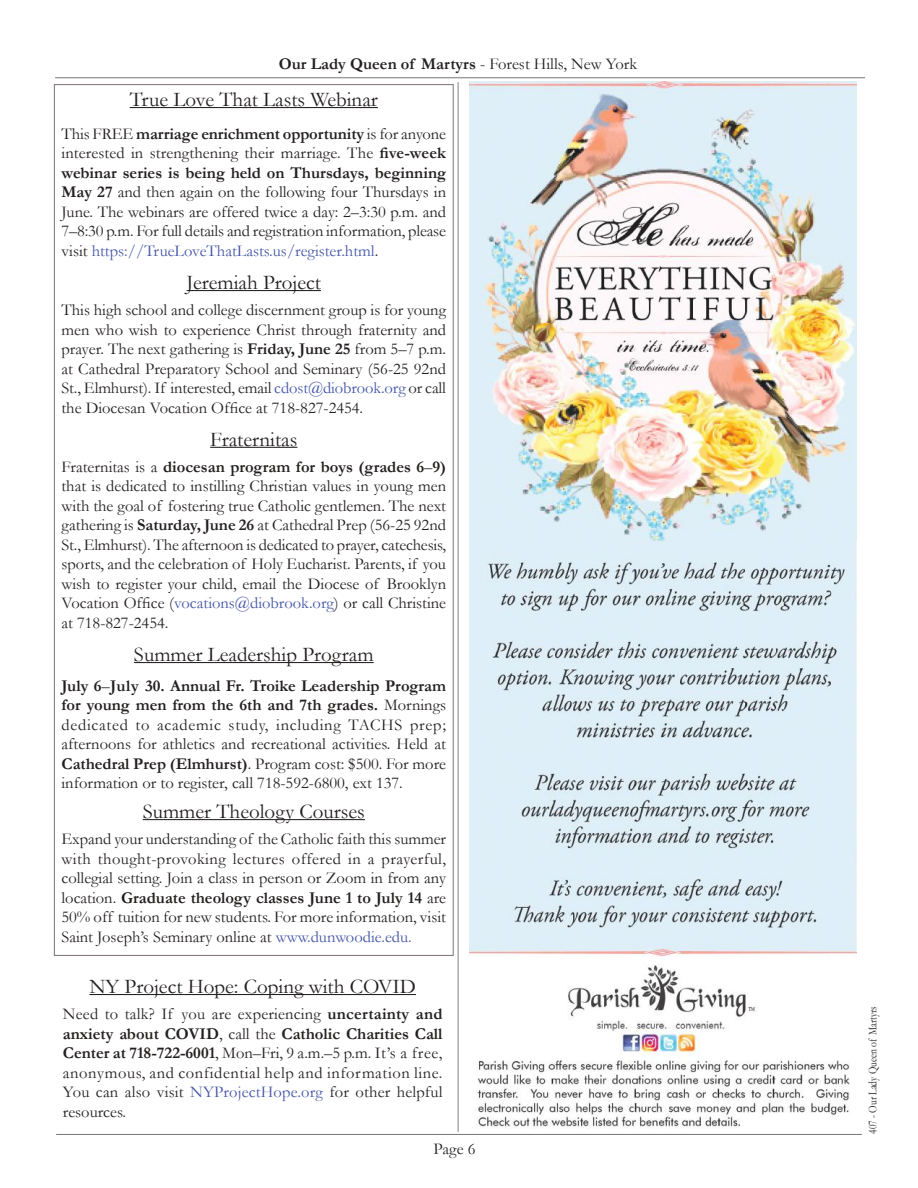
<style>
.page{position:relative;width:918px;height:1188px;background:#fff}
.page>*{position:absolute;margin:0;border:0;box-sizing:border-box;transform-origin:0 0}
.t1{font:21px "Garamond";color:#241f1f}
.t2{font:16.5px/19.5px "Garamond";color:#241f1f;text-align:justify}
.t3{font:700 16.5px "Garamond";color:#241f1f}
.t4{font:12px "Garamond";color:#241f1f;scale:.8 1}
.s1{font-weight:400}
.s2{font-weight:700}
.s3{color:#4455a7}
</style>
<div class="page">
<hr style="left:55px;top:77px;width:810px;height:1px;background:#777576">
<hr style="left:56px;top:1134px;width:806px;height:1px;background:#777576">
<hr style="left:458px;top:82px;width:1px;height:1050px;background:#838182">
<hr style="left:130px;top:107px;width:248px;height:1px;background:#241f1f">
<hr style="left:187px;top:290px;width:134px;height:1px;background:#241f1f">
<hr style="left:210px;top:447px;width:87px;height:1px;background:#241f1f">
<hr style="left:134px;top:662px;width:240px;height:1px;background:#241f1f">
<hr style="left:143px;top:819px;width:222px;height:1px;background:#241f1f">
<hr style="left:89px;top:994px;width:327px;height:1px;background:#241f1f">
<img style="left:470px;top:81px;width:387px;height:1048px">
<p class="t3" style="left:279px;top:53px;width:360px">Our Lady Queen of Martyrs <span class="s1">- Forest Hills, New York</span></p>
<p class="t1" style="left:130px;top:85px;width:250px">True Love That Lasts Webinar</p>
<p class="t2" style="left:62px;top:124px;width:386px">This FREE <span class="s2">marriage enrichment opportunity</span> is for anyone interested in strengthening their marriage. The <span class="s2">five-week webinar series is being held on Thursdays, beginning May 27</span> and then again on the following four Thursdays in June. The webinars are offered twice a day: 2–3:30 p.m. and 7–8:30 p.m. For full details and registration information, please visit <span class="s3">https://TrueLoveThatLasts.us/register.html</span>.</p>
<p class="t1" style="left:187px;top:268px;width:136px">Jeremiah Project</p>
<p class="t2" style="left:62px;top:300px;width:386px">This high school and college discernment group is for young men who wish to experience Christ through fraternity and prayer. The next gathering is <span class="s2">Friday, June 25</span> from 5–7 p.m. at Cathedral Preparatory School and Seminary (56-25 92nd St., Elmhurst). If interested, email <span class="s3">cdost@diobrook.org</span> or call the Diocesan Vocation Office at 718-827-2454.</p>
<p class="t1" style="left:210px;top:425px;width:89px">Fraternitas</p>
<p class="t2" style="left:62px;top:457px;width:386px">Fraternitas is a <span class="s2">diocesan program for boys (grades 6</span>–<span class="s2">9) </span>that is dedicated to instilling Christian values in young men with the goal of fostering true Catholic gentlemen. The next gathering is <span class="s2">Saturday, June 26</span> at Cathedral Prep (56-25 92nd St., Elmhurst). The afternoon is dedicated to prayer, catechesis, sports, and the celebration of Holy Eucharist. Parents, if you wish to register your child, email the Diocese of Brooklyn Vocation Office (<span class="s3">vocations@diobrook.org</span>) or call Christine at 718-827-2454.</p>
<p class="t1" style="left:134px;top:640px;width:241px">Summer Leadership Program</p>
<p class="t2" style="left:62px;top:675px;width:386px"><span class="s2">July 6</span>–<span class="s2">July 30. Annual Fr. Troike Leadership Program for young men from the 6th and 7th grades.</span> Mornings dedicated to academic study, including TACHS prep; afternoons for athletics and recreational activities. Held at <span class="s2">Cathedral Prep (Elmhurst)</span>. Program cost: $500. For more information or to register, call 718-592-6800, ext 137.</p>
<p class="t1" style="left:143px;top:797px;width:224px">Summer Theology Courses</p>
<p class="t2" style="left:62px;top:829px;width:386px">Expand your understanding of the Catholic faith this summer with thought-provoking lectures offered in a prayerful, collegial setting. Join a class in person or Zoom in from any location. <span class="s2">Graduate theology classes June 1 to July 14</span> are 50% off tuition for new students. For more information, visit Saint Joseph’s Seminary online at <span class="s3">www.dunwoodie.edu.</span></p>
<p class="t1" style="left:89px;top:972px;width:328px">NY Project Hope: Coping with COVID</p>
<p class="t2" style="left:63px;top:1004px;width:381px">Need to talk? If you are experiencing <span class="s2">uncertainty and anxiety about COVID</span>, call the <span class="s2">Catholic Charities Call Center at 718-722-6001</span>, Mon–Fri, 9 a.m.–5 p.m. It’s a free, anonymous, and confidential help and information line.<br>You can also visit <span class="s3">NYProjectHope.org</span> for other helpful resources.</p>
<p class="t2" style="left:434px;top:1138px;width:43px">Page 6</p>
<p class="t4" style="left:865px;top:1134px;width:161px;rotate:-90deg">407 - Our Lady Queen of Martyrs</p>
</div>
